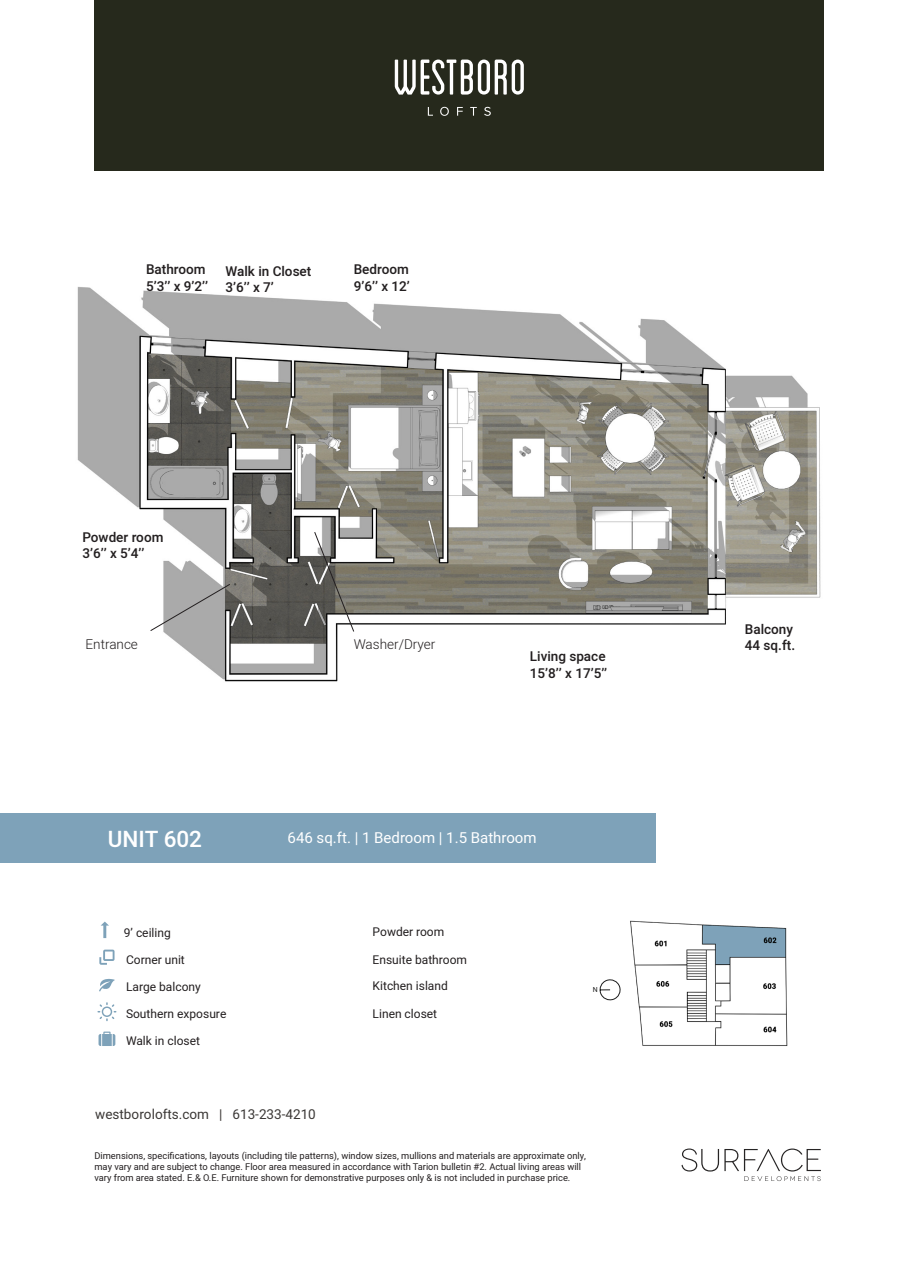
<style>
.page{position:relative;width:919px;height:1263px;background:#fff}
.page>*{position:absolute;margin:0;border:0;box-sizing:border-box;transform-origin:0 0}
.t1{font:500 22.5px "Heebo";color:#fff}
.t2{font:15px "Heebo";color:#fff}
.Rooms{font:500 13.5px "Heebo";color:#231f20}
.t3{font:13.5px "Heebo";color:#3b3836}
.Rooms-2{font:300 13.5px "Heebo";color:#231f20}
.t4{font:12px "Heebo";color:#231f20}
.t5{font:9.3px "Heebo";color:#231f20}
.t6{font:6.9px "Heebo";color:#1c1c1c}
</style>
<div class="page">
<svg style="left:599px;top:979px;width:22px;height:22px"></svg>
<svg style="left:681px;top:1148px;width:139px;height:33px"></svg>
<div style="left:0;top:813px;width:655px;height:49px;background:#7ea2b9"></div>
<div style="left:95px;top:0;width:729px;height:170px;background:#26291c"></div>
<img style="left:77px;top:287px;width:744px;height:395px">
<svg style="left:150px;top:584px;width:80px;height:47px"></svg>
<svg style="left:314px;top:532px;width:40px;height:100px"></svg>
<svg style="left:101px;top:921px;width:8px;height:17px"></svg>
<svg style="left:99px;top:950px;width:15px;height:15px"></svg>
<svg style="left:99px;top:979px;width:16px;height:12px"></svg>
<svg style="left:97px;top:1002px;width:19px;height:19px"></svg>
<svg style="left:98px;top:1031px;width:17px;height:15px"></svg>
<svg style="left:395px;top:60px;width:129px;height:35px"></svg>
<svg style="left:428px;top:107px;width:5px;height:9px"></svg>
<svg style="left:440px;top:107px;width:9px;height:9px"></svg>
<svg style="left:457px;top:107px;width:5px;height:9px"></svg>
<svg style="left:470px;top:107px;width:7px;height:9px"></svg>
<svg style="left:484px;top:107px;width:6px;height:9px"></svg>
<img style="left:630px;top:920px;width:158px;height:126px">
<p class="Rooms" style="left:146px;top:260px;width:61px">Bathroom</p>
<p class="Rooms" style="left:146px;top:276px;width:63px">5’3’’ x 9’2’’</p>
<p class="Rooms" style="left:225px;top:262px;width:87px">Walk in Closet</p>
<p class="Rooms" style="left:225px;top:278px;width:50px">3’6’’ x 7’</p>
<p class="Rooms" style="left:354px;top:260px;width:57px">Bedroom</p>
<p class="Rooms" style="left:354px;top:276px;width:58px">9’6’’ x 12’</p>
<p class="Rooms" style="left:82px;top:527px;width:82px">Powder room</p>
<p class="Rooms" style="left:82px;top:544px;width:63px">3’6’’ x 5’4’’</p>
<p class="Rooms-2" style="left:86px;top:634px;width:54px">Entrance</p>
<p class="Rooms-2" style="left:354px;top:634px;width:83px">Washer/Dryer</p>
<p class="Rooms" style="left:530px;top:647px;width:77px">Living space</p>
<p class="Rooms" style="left:530px;top:663px;width:79px">15’8’’ x 17’5’’</p>
<p class="t1" style="left:108px;top:823px;width:96px">UNIT 602</p>
<p class="t4" style="left:124px;top:924px;width:48px">9’ ceiling</p>
<p class="t4" style="left:126px;top:951px;width:60px">Corner unit</p>
<p class="t4" style="left:126px;top:978px;width:76px">Large balcony</p>
<p class="t4" style="left:126px;top:1005px;width:102px">Southern exposure</p>
<p class="t4" style="left:126px;top:1032px;width:76px">Walk in closet</p>
<p class="t2" style="left:287px;top:827px;width:250px">646 sq.ft. | 1 Bedroom | 1.5 Bathroom</p>
<p class="t4" style="left:372px;top:923px;width:73px">Powder room</p>
<p class="t4" style="left:372px;top:951px;width:96px">Ensuite bathroom</p>
<p class="t4" style="left:372px;top:978px;width:77px">Kitchen island</p>
<p class="t4" style="left:372px;top:1006px;width:66px">Linen closet</p>
<h3 class="t3" style="left:95px;top:1104px;width:222px">westborolofts.com | 613-233-4210</h3>
<p class="t6" style="left:592px;top:984px;width:6px">N</p>
<p class="t5" style="left:94px;top:1149px;width:493px">Dimensions, specifications, layouts (including tile patterns), window sizes, mullions and materials are approximate only,</p>
<p class="t5" style="left:94px;top:1160px;width:488px">may vary and are subject to change. Floor area measured in accordance with Tarion bulletin #2. Actual living areas will</p>
<p class="t5" style="left:94px;top:1171px;width:477px">vary from area stated. E.&amp; O.E. Furniture shown for demonstrative purposes only &amp; is not included in purchase price.</p>
<p class="Rooms" style="left:744px;top:620px;width:50px">Balcony</p>
<p class="Rooms" style="left:744px;top:636px;width:52px">44 sq.ft.</p>
</div>
